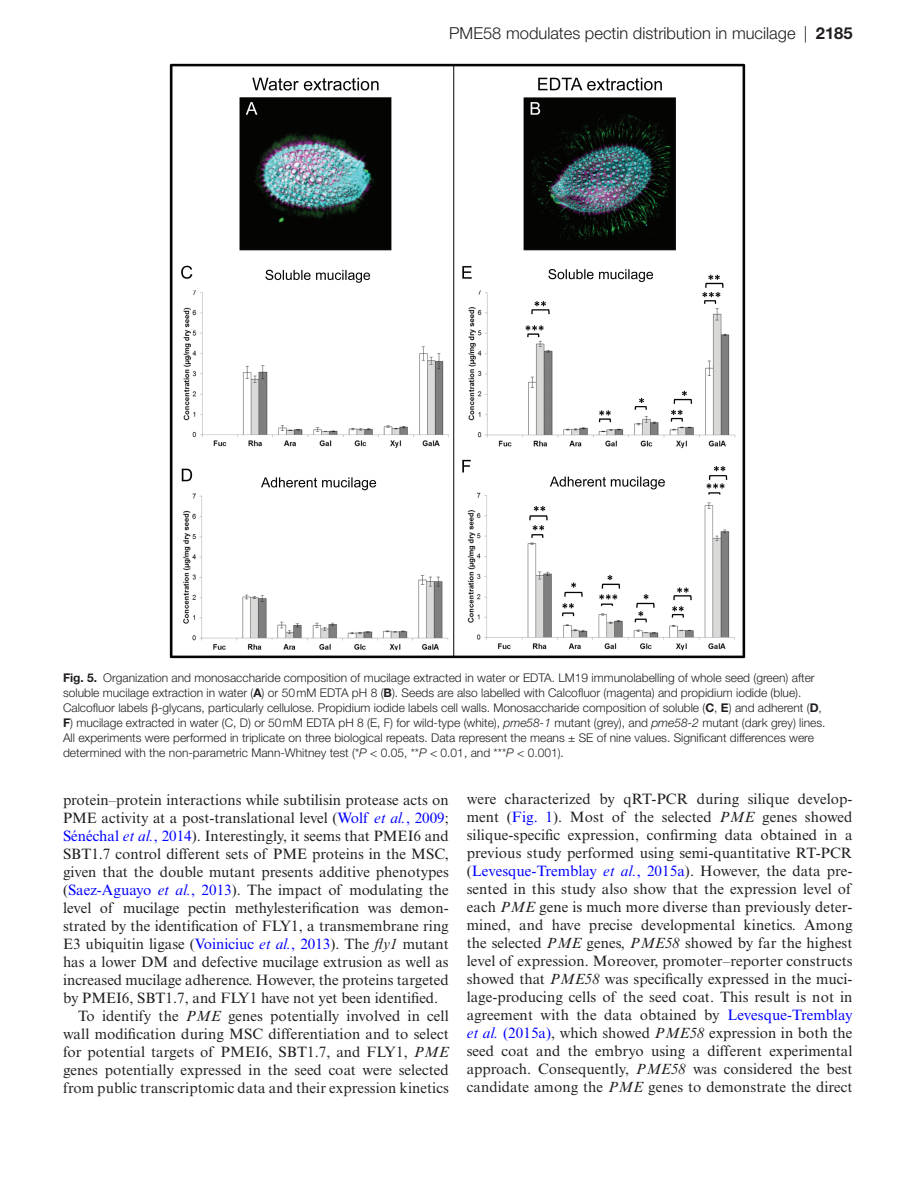
<style>
.page{position:relative;width:919px;height:1187px;background:#fff}
.page>*{position:absolute;margin:0;border:0;box-sizing:border-box;transform-origin:0 0}
.t1{font:300 16.5px "Helvetica Neue LT Std";color:#231f20}
.t2{font:15px/18px "Times New Roman MT Std";color:#231f20;text-align:justify}
.t3{font:300 12px/15px "Helvetica Neue LT Std";color:#231f20}
.s1{font-weight:700}
.s2{font-family:"Gandhari Unicode";font-weight:400}
.s3{font-style:italic}
.s4{color:#00f}
.s5{font-style:italic;color:#00f}
</style>
<div class="page">
<img style="left:170px;top:63px;width:576px;height:595px">
<p class="t1" style="left:449px;top:23px;width:405px">PME58 modulates pectin distribution in mucilage | <span class="s1">2185</span></p>
<p class="t3" style="left:63px;top:670px;width:764px"><span class="s1">Fig. 5.</span> Organization and monosaccharide composition of mucilage extracted in water or EDTA. LM19 immunolabelling of whole seed (green) after soluble mucilage extraction in water (<span class="s1">A</span>) or 50mM EDTA pH 8 (<span class="s1">B</span>). Seeds are also labelled with Calcofluor (magenta) and propidium iodide (blue).<br>Calcofluor labels <span class="s2">β</span>-glycans, particularly cellulose. Propidium iodide labels cell walls. Monosaccharide composition of soluble (<span class="s1">C</span>, <span class="s1">E</span>) and adherent (<span class="s1">D</span>, <span class="s1">F</span>) mucilage extracted in water (C, D) or 50mM EDTA pH 8 (E, F) for wild-type (white), <span class="s3">pme58-1</span> mutant (grey), and <span class="s3">pme58-2</span> mutant (dark grey) lines.<br>All experiments were performed in triplicate on three biological repeats. Data represent the means ± SE of nine values. Significant differences were determined with the non-parametric Mann-Whitney test (*<span class="s3">P</span> &lt; 0.05, **<span class="s3">P</span> &lt; 0.01, and ***<span class="s3">P</span> &lt; 0.001).</p>
<p class="t2" style="left:63px;top:790px;width:387px">protein–protein interactions while subtilisin protease acts on</p>
<p class="t2" style="left:63px;top:808px;width:387px">PME activity at a post-translational level (<span class="s4">Wolf</span> <span class="s5">et al.</span><span class="s4">, 2009</span>;</p>
<p class="t2" style="left:63px;top:826px;width:387px"><span class="s4">Sénéchal</span> <span class="s5">et al.</span><span class="s4">, 2014</span>). Interestingly, it seems that PMEI6 and</p>
<p class="t2" style="left:63px;top:844px;width:387px">SBT1.7 control different sets of PME proteins in the MSC,</p>
<p class="t2" style="left:63px;top:862px;width:387px">given that the double mutant presents additive phenotypes</p>
<p class="t2" style="left:63px;top:880px;width:387px">(<span class="s4">Saez-Aguayo</span> <span class="s5">et al.</span><span class="s4">, 2013</span>). The impact of modulating the</p>
<p class="t2" style="left:63px;top:898px;width:387px">level of mucilage pectin methylesterification was demon-</p>
<p class="t2" style="left:63px;top:916px;width:387px">strated by the identification of FLY1, a transmembrane ring</p>
<p class="t2" style="left:63px;top:934px;width:387px">E3 ubiquitin ligase (<span class="s4">Voiniciuc</span> <span class="s5">et al.</span><span class="s4">, 2013</span>). The <span class="s3">fly1</span> mutant</p>
<p class="t2" style="left:63px;top:952px;width:387px">has a lower DM and defective mucilage extrusion as well as</p>
<p class="t2" style="left:63px;top:970px;width:387px">increased mucilage adherence. However, the proteins targeted</p>
<p class="t2" style="left:63px;top:988px;width:377px">by PMEI6, SBT1.7, and FLY1 have not yet been identified.</p>
<p class="t2" style="left:78px;top:1006px;width:372px">To identify the <span class="s3">PME</span> genes potentially involved in cell</p>
<p class="t2" style="left:63px;top:1024px;width:387px">wall modification during MSC differentiation and to select</p>
<p class="t2" style="left:63px;top:1042px;width:387px">for potential targets of PMEI6, SBT1.7, and FLY1, <span class="s3">PME</span></p>
<p class="t2" style="left:63px;top:1060px;width:387px">genes potentially expressed in the seed coat were selected</p>
<p class="t2" style="left:63px;top:1078px;width:387px">from public transcriptomic data and their expression kinetics</p>
<p class="t2" style="left:466px;top:789px;width:387px">were characterized by qRT-PCR during silique develop&shy;ment (<span class="s4">Fig. 1</span>). Most of the selected <span class="s3">PME</span> genes showed silique-specific expression, confirming data obtained in a previous study performed using semi-quantitative RT-PCR (<span class="s4">Levesque-Tremblay</span> <span class="s5">et al.</span><span class="s4">, 2015a</span>). However, the data pre&shy;sented in this study also show that the expression level of each <span class="s3">PME</span> gene is much more diverse than previously deter&shy;mined, and have precise developmental kinetics. Among the selected <span class="s3">PME</span> genes, <span class="s3">PME58</span> showed by far the highest level of expression. Moreover, promoter–reporter constructs showed that <span class="s3">PME58</span> was specifically expressed in the muci&shy;lage-producing cells of the seed coat. This result is not in agreement with the data obtained by <span class="s4">Levesque-Tremblay </span><span class="s5">et al.</span> <span class="s4">(2015a)</span>, which showed <span class="s3">PME58</span> expression in both the seed coat and the embryo using a different experimental approach. Consequently, <span class="s3">PME58</span> was considered the best candidate among the <span class="s3">PME</span> genes to demonstrate the direct</p>
</div>
